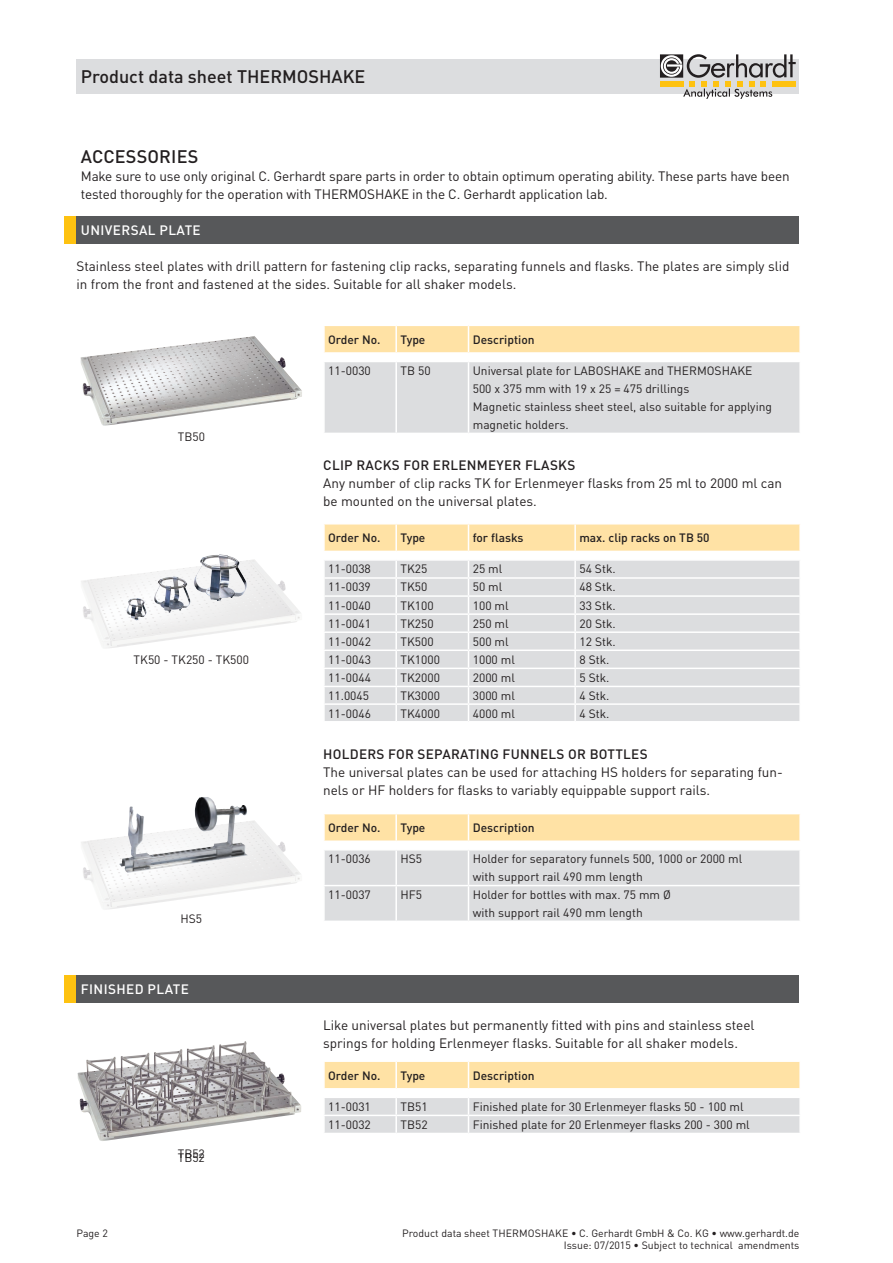
<style>
.page{position:relative;width:893px;height:1263px;background:#fff}
.page>*{position:absolute;margin:0;border:0;box-sizing:border-box;transform-origin:0 0}
.t1{font:500 18px "DINOT";color:#231f20}
.t2{font:13.5px/18.1px "DINOT";color:#231f20}
.t3{font:500 13.5px "DINOT";letter-spacing:.02em;color:#231f20}
.t4{font:500 13.5px "DINOT";letter-spacing:.03em;color:#fff}
.t5{font:12px/18px "DINOT";color:#231f20}
.t6{font:500 12px "DINOT";color:#231f20}
.t7{font:10.5px/12px "DINOT";color:#231f20;text-align:right}
</style>
<div class="page">
<div style="left:77px;top:59px;width:722px;height:34px;background:#dcdddf"></div>
<svg style="left:660px;top:54px;width:136px;height:45px"></svg>
<div style="left:64px;top:216px;width:13px;height:27px;background:#fec210"></div>
<div style="left:77px;top:216px;width:722px;height:27px;background:#57585a"></div>
<svg style="left:324px;top:325px;width:476px;height:108px;background:#e7e1d3"></svg>
<hr style="left:799px;top:326px;width:2px;height:26px;background:#fff">
<hr style="left:323px;top:352px;width:73px;height:2px;background:#fff">
<hr style="left:396px;top:352px;width:72px;height:2px;background:#fff">
<hr style="left:468px;top:352px;width:333px;height:2px;background:#fff">
<img style="left:80px;top:336px;width:174px;height:90px">
<svg style="left:324px;top:524px;width:476px;height:197px;background:#e4e1db"></svg>
<hr style="left:574px;top:524px;width:2px;height:27px;background:#fff">
<hr style="left:799px;top:524px;width:2px;height:27px;background:#fff">
<hr style="left:323px;top:551px;width:73px;height:1px;background:#fff">
<hr style="left:396px;top:551px;width:72px;height:1px;background:#fff">
<hr style="left:468px;top:551px;width:107px;height:1px;background:#fff">
<hr style="left:575px;top:551px;width:226px;height:1px;background:#fff">
<img style="left:81px;top:559px;width:173px;height:89px">
<img style="left:194px;top:554px;width:52px;height:47px">
<svg style="left:324px;top:814px;width:475px;height:106px;background:#e7e1d3"></svg>
<hr style="left:323px;top:840px;width:73px;height:2px;background:#fff">
<hr style="left:396px;top:840px;width:72px;height:2px;background:#fff">
<hr style="left:468px;top:840px;width:333px;height:2px;background:#fff">
<hr style="left:323px;top:849px;width:73px;height:1px;background:#fff">
<hr style="left:323px;top:850px;width:2px;height:35px;background:#fff">
<hr style="left:396px;top:849px;width:72px;height:1px;background:#fff">
<hr style="left:395px;top:850px;width:2px;height:35px;background:#fff">
<hr style="left:468px;top:849px;width:333px;height:1px;background:#fff">
<hr style="left:468px;top:850px;width:1px;height:35px;background:#fff">
<hr style="left:323px;top:885px;width:73px;height:1px;background:#fff">
<hr style="left:323px;top:886px;width:2px;height:34px;background:#fff">
<hr style="left:396px;top:885px;width:72px;height:1px;background:#fff">
<hr style="left:395px;top:886px;width:2px;height:34px;background:#fff">
<hr style="left:468px;top:885px;width:333px;height:1px;background:#fff">
<hr style="left:468px;top:886px;width:1px;height:34px;background:#fff">
<img style="left:194px;top:797px;width:36px;height:23px">
<img style="left:81px;top:820px;width:173px;height:89px">
<svg style="left:324px;top:1061px;width:476px;height:72px"></svg>
<div style="left:64px;top:975px;width:13px;height:27px;background:#fec210"></div>
<div style="left:77px;top:975px;width:722px;height:27px;background:#57585a"></div>
<img style="left:78px;top:1041px;width:167px;height:53px">
<h1 class="t1" style="left:81px;top:65px;width:286px">Product data sheet THERMOSHAKE</h1>
<h1 class="t1" style="left:81px;top:145px;width:119px">ACCESSORIES</h1>
<p class="t2" style="left:81px;top:167px;width:710px">Make sure to use only original C. Gerhardt spare parts in order to obtain optimum operating ability. These parts have been tested thoroughly for the operation with THERMOSHAKE in the C. Gerhardt application lab.</p>
<p class="t4" style="left:81px;top:221px;width:121px">UNIVERSAL PLATE</p>
<p class="t2" style="left:77px;top:257px;width:714px">Stainless steel plates with drill pattern for fastening clip racks, separating funnels and flasks. The plates are simply slid in from the front and fastened at the sides. Suitable for all shaker models.</p>
<p class="t5" style="left:178px;top:427px;width:29px">TB50</p>
<p class="t5" style="left:134px;top:650px;width:117px">TK50 - TK250 - TK500</p>
<p class="t5" style="left:181px;top:910px;width:23px">HS5</p>
<p class="t4" style="left:81px;top:980px;width:109px">FINISHED PLATE</p>
<p class="t7" style="left:77px;top:1227px;width:33px">Page 2</p>
<p class="t5" style="left:178px;top:1144px;width:29px">TB52</p>
<p class="t5" style="left:178px;top:1148px;width:29px">TB52</p>
<p class="t6" style="left:328px;top:332px;width:54px">Order No.</p>
<p class="t6" style="left:400px;top:332px;width:26px">Type</p>
<p class="t6" style="left:473px;top:332px;width:63px">Description</p>
<p class="t5" style="left:328px;top:361px;width:44px">11-0030</p>
<p class="t5" style="left:400px;top:361px;width:32px">TB 50</p>
<p class="t5" style="left:473px;top:361px;width:301px">Universal plate for LABOSHAKE and THERMOSHAKE 500 x 375 mm with 19 x 25 = 475 drillings<br>Magnetic stainless sheet steel, also suitable for applying magnetic holders.</p>
<p class="t3" style="left:323px;top:456px;width:254px">CLIP RACKS FOR ERLENMEYER FLASKS</p>
<p class="t2" style="left:323px;top:474px;width:460px">Any number of clip racks TK for Erlenmeyer flasks from 25 ml to 2000 ml can be mounted on the universal plates.</p>
<p class="t6" style="left:328px;top:530px;width:54px">Order No.</p>
<p class="t6" style="left:400px;top:530px;width:26px">Type</p>
<p class="t6" style="left:473px;top:530px;width:52px">for flasks</p>
<p class="t6" style="left:579px;top:530px;width:132px">max. clip racks on TB 50</p>
<p class="t5" style="left:328px;top:560px;width:44px">11-0038</p>
<p class="t5" style="left:400px;top:560px;width:28px">TK25</p>
<p class="t5" style="left:473px;top:560px;width:31px">25 ml</p>
<p class="t5" style="left:579px;top:560px;width:38px">54 Stk.</p>
<p class="t5" style="left:328px;top:578px;width:44px">11-0039</p>
<p class="t5" style="left:400px;top:578px;width:28px">TK50</p>
<p class="t5" style="left:473px;top:578px;width:31px">50 ml</p>
<p class="t5" style="left:579px;top:578px;width:38px">48 Stk.</p>
<p class="t5" style="left:328px;top:596px;width:44px">11-0040</p>
<p class="t5" style="left:400px;top:596px;width:35px">TK100</p>
<p class="t5" style="left:473px;top:596px;width:37px">100 ml</p>
<p class="t5" style="left:579px;top:596px;width:38px">33 Stk.</p>
<p class="t5" style="left:328px;top:614px;width:44px">11-0041</p>
<p class="t5" style="left:400px;top:614px;width:35px">TK250</p>
<p class="t5" style="left:473px;top:614px;width:37px">250 ml</p>
<p class="t5" style="left:579px;top:614px;width:38px">20 Stk.</p>
<p class="t5" style="left:328px;top:632px;width:44px">11-0042</p>
<p class="t5" style="left:400px;top:632px;width:35px">TK500</p>
<p class="t5" style="left:473px;top:632px;width:37px">500 ml</p>
<p class="t5" style="left:579px;top:632px;width:38px">12 Stk.</p>
<p class="t5" style="left:328px;top:650px;width:44px">11-0043</p>
<p class="t5" style="left:401px;top:650px;width:41px">TK1000</p>
<p class="t5" style="left:473px;top:650px;width:44px">1000 ml</p>
<p class="t5" style="left:579px;top:650px;width:31px">8 Stk.</p>
<p class="t5" style="left:328px;top:668px;width:44px">11-0044</p>
<p class="t5" style="left:401px;top:668px;width:41px">TK2000</p>
<p class="t5" style="left:473px;top:668px;width:44px">2000 ml</p>
<p class="t5" style="left:579px;top:668px;width:31px">5 Stk.</p>
<p class="t5" style="left:328px;top:686px;width:42px">11.0045</p>
<p class="t5" style="left:401px;top:686px;width:41px">TK3000</p>
<p class="t5" style="left:473px;top:686px;width:44px">3000 ml</p>
<p class="t5" style="left:579px;top:686px;width:31px">4 Stk.</p>
<p class="t5" style="left:328px;top:704px;width:44px">11-0046</p>
<p class="t5" style="left:401px;top:704px;width:41px">TK4000</p>
<p class="t5" style="left:473px;top:704px;width:44px">4000 ml</p>
<p class="t5" style="left:579px;top:704px;width:31px">4 Stk.</p>
<p class="t3" style="left:323px;top:745px;width:326px">HOLDERS FOR SEPARATING FUNNELS OR BOTTLES</p>
<p class="t2" style="left:323px;top:763px;width:461px">The universal plates can be used for attaching HS holders for separating fun&shy;nels or HF holders for flasks to variably equippable support rails.</p>
<p class="t6" style="left:328px;top:820px;width:54px">Order No.</p>
<p class="t6" style="left:400px;top:820px;width:26px">Type</p>
<p class="t6" style="left:473px;top:820px;width:63px">Description</p>
<p class="t5" style="left:328px;top:850px;width:44px">11-0036</p>
<p class="t5" style="left:400px;top:850px;width:23px">HS5</p>
<p class="t5" style="left:473px;top:850px;width:271px">Holder for separatory funnels 500, 1000 or 2000 ml with support rail 490 mm length</p>
<p class="t5" style="left:328px;top:885px;width:44px">11-0037</p>
<p class="t5" style="left:400px;top:885px;width:23px">HF5</p>
<p class="t5" style="left:473px;top:885px;width:200px">Holder for bottles with max. 75 mm Ø with support rail 490 mm length</p>
<p class="t2" style="left:323px;top:1016px;width:433px">Like universal plates but permanently fitted with pins and stainless steel springs for holding Erlenmeyer flasks. Suitable for all shaker models.</p>
<p class="t6" style="left:328px;top:1067px;width:54px">Order No.</p>
<p class="t6" style="left:400px;top:1067px;width:26px">Type</p>
<p class="t6" style="left:473px;top:1067px;width:63px">Description</p>
<p class="t5" style="left:328px;top:1097px;width:44px">11-0031</p>
<p class="t5" style="left:400px;top:1097px;width:29px">TB51</p>
<p class="t5" style="left:473px;top:1097px;width:272px">Finished plate for 30 Erlenmeyer flasks 50 - 100 ml</p>
<p class="t5" style="left:328px;top:1115px;width:44px">11-0032</p>
<p class="t5" style="left:400px;top:1115px;width:29px">TB52</p>
<p class="t5" style="left:473px;top:1115px;width:278px">Finished plate for 20 Erlenmeyer flasks 200 - 300 ml</p>
<p class="t7" style="left:402px;top:1227px;width:399px">Product data sheet THERMOSHAKE • C. Gerhardt GmbH &amp; Co. KG • www.gerhardt.de<br>Issue: 07/2015 • Subject to technical amendments</p>
</div>
